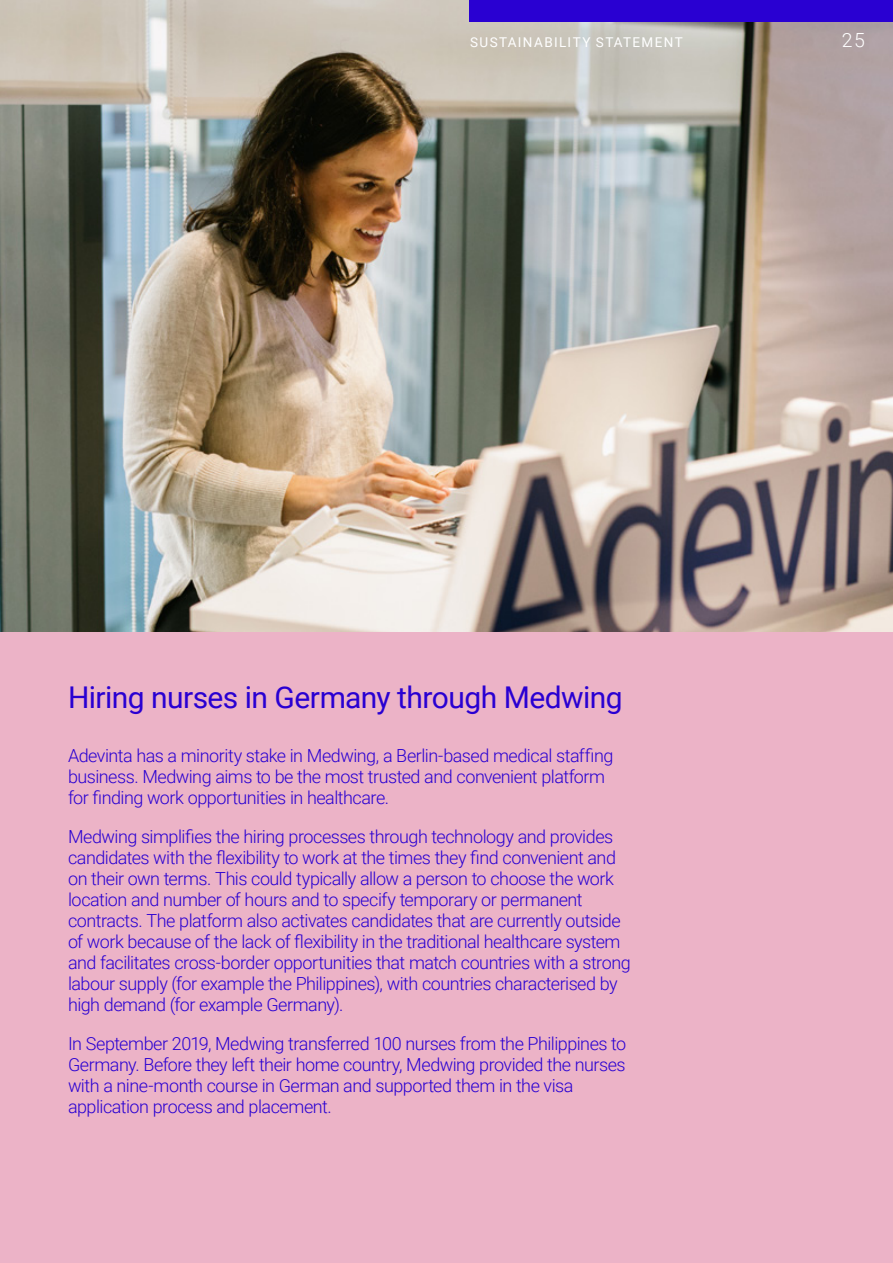
<style>
.page{position:relative;width:893px;height:1263px;background:#fff}
.page>*{position:absolute;margin:0;border:0;box-sizing:border-box;transform-origin:0 0}
.t1{font:30px "Roboto";letter-spacing:-.02em;color:#2900d2}
.t2{font:300 19.5px "Roboto";color:#fff}
.t3{font:300 18px/21px "Roboto";letter-spacing:-.03em;color:#2900d2}
.t4{font:13.5px "Roboto";letter-spacing:.1em;color:#fff}
</style>
<div class="page">
<div style="left:0;top:618px;width:893px;height:645px;background:#ecb3c7"></div>
<img style="left:0;top:0;width:893px;height:631px">
<div style="left:470px;top:0;width:423px;height:21px;background:#2900d2"></div>
<p class="t4" style="left:470px;top:33px;width:214px">SUSTAINABILITY STATEMENT</p>
<p class="t2" style="left:842px;top:27px;width:25px">25</p>
<h1 class="t1" style="left:68px;top:676px;width:556px">Hiring nurses in Germany through Medwing</h1>
<p class="t3" style="left:68px;top:744px;width:547px">Adevinta has a minority stake in Medwing, a Berlin-based medical staffing business. Medwing aims to be the most trusted and convenient platform for finding work opportunities in healthcare.</p>
<p class="t3" style="left:68px;top:825px;width:564px">Medwing simplifies the hiring processes through technology and provides candidates with the flexibility to work at the times they find convenient and on their own terms. This could typically allow a person to choose the work location and number of hours and to specify temporary or permanent contracts. The platform also activates candidates that are currently outside of work because of the lack of flexibility in the traditional healthcare system and facilitates cross-border opportunities that match countries with a strong labour supply (for example the Philippines), with countries characterised by high demand (for example Germany).</p>
<p class="t3" style="left:68px;top:1032px;width:560px">In September 2019, Medwing transferred 100 nurses from the Philippines to Germany. Before they left their home country, Medwing provided the nurses with a nine-month course in German and supported them in the visa application process and placement.</p>
</div>
